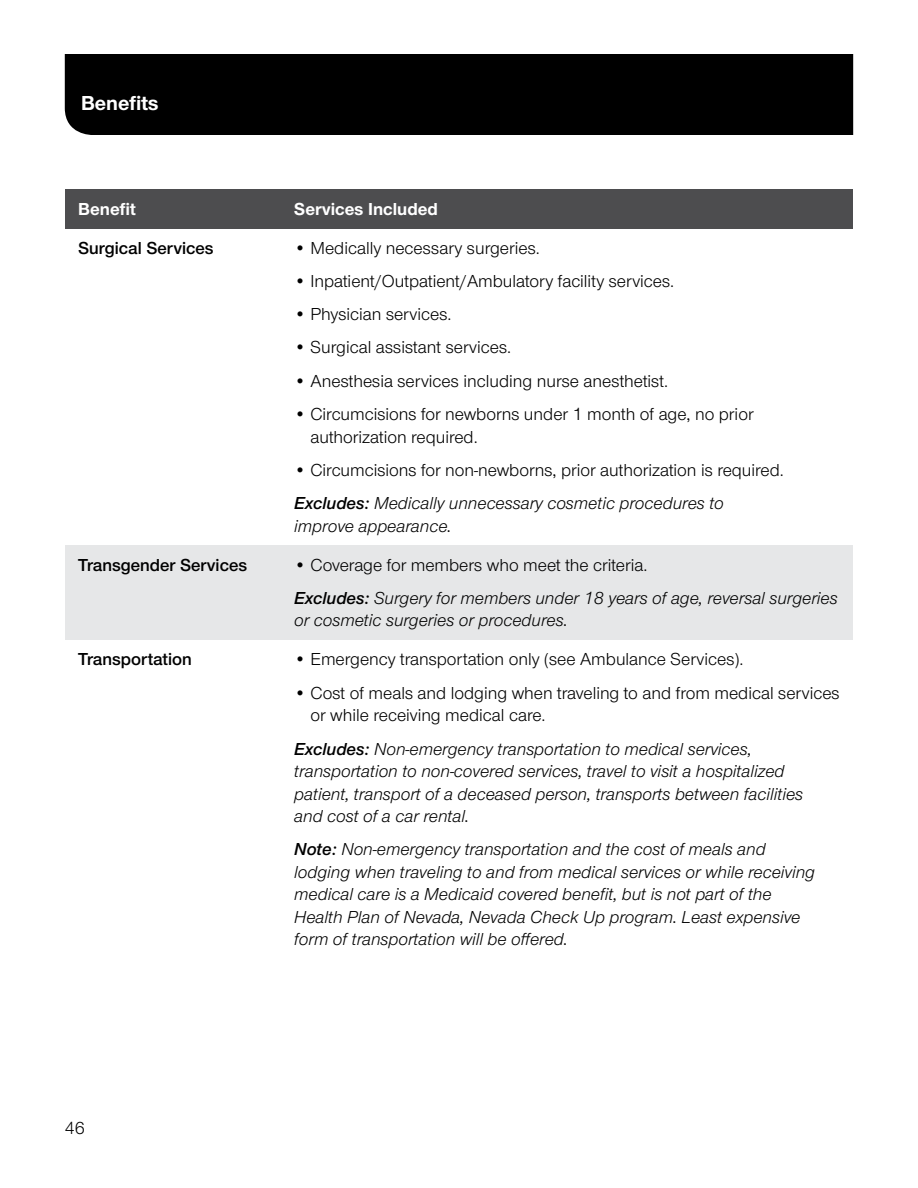
<style>
.page{position:relative;width:918px;height:1188px;background:#fff}
.page>*{position:absolute;margin:0;border:0;box-sizing:border-box;transform-origin:0 0}
.t1{font:700 21px "UHC Sans";color:#fff}
.t2{font:italic 18px/22.5px "UHC Sans";color:#000}
.t3{font:18px/22.5px "UHC Sans";color:#000}
.t4{font:600 18px "UHC Sans";color:#000}
.t5{font:700 18px "UHC Sans";color:#fff}
.s1{font-weight:600}
</style>
<div class="page">
<div style="left:281px;top:545px;width:572px;height:95px;background:#e6e7e8"></div>
<div style="left:65px;top:545px;width:216px;height:95px;background:#e6e7e8"></div>
<div style="left:65px;top:54px;width:788px;height:81px;background:#000"></div>
<div style="left:65px;top:189px;width:216px;height:39px;background:#4d4d4f"></div>
<div style="left:281px;top:189px;width:572px;height:39px;background:#4d4d4f"></div>
<p class="t1" style="left:81px;top:88px;width:79px">Benefits</p>
<p class="t5" style="left:78px;top:196px;width:59px">Benefit</p>
<p class="t5" style="left:294px;top:196px;width:145px">Services Included</p>
<p class="t4" style="left:78px;top:236px;width:137px">Surgical Services</p>
<p class="t3" style="left:294px;top:236px;width:247px">• Medically necessary surgeries.</p>
<p class="t3" style="left:294px;top:269px;width:382px">• Inpatient/Outpatient/Ambulatory facility services.</p>
<p class="t3" style="left:294px;top:302px;width:159px">• Physician services.</p>
<p class="t3" style="left:294px;top:336px;width:218px">• Surgical assistant services.</p>
<p class="t3" style="left:294px;top:369px;width:375px">• Anesthesia services including nurse anesthetist.</p>
<p class="t3" style="left:310px;top:402px;width:445px;text-indent:-16px">• Circumcisions for newborns under 1 month of age, no prior authorization required.</p>
<p class="t3" style="left:294px;top:458px;width:491px">• Circumcisions for non-newborns, prior authorization is required.</p>
<p class="t2" style="left:294px;top:491px;width:431px"><span class="s1">Excludes:</span> Medically unnecessary cosmetic procedures to improve appearance.</p>
<p class="t4" style="left:78px;top:553px;width:170px">Transgender Services</p>
<p class="t3" style="left:294px;top:553px;width:355px">• Coverage for members who meet the criteria.</p>
<p class="t2" style="left:294px;top:586px;width:545px"><span class="s1">Excludes:</span> Surgery for members under 18 years of age, reversal surgeries or cosmetic surgeries or procedures.</p>
<p class="t4" style="left:78px;top:648px;width:115px">Transportation</p>
<p class="t3" style="left:294px;top:648px;width:451px">• Emergency transportation only (see Ambulance Services).</p>
<p class="t3" style="left:310px;top:681px;width:531px;text-indent:-16px">• Cost of meals and lodging when traveling to and from medical services or while receiving medical care.</p>
<p class="t2" style="left:294px;top:736px;width:510px"><span class="s1">Excludes:</span> Non-emergency transportation to medical services, transportation to non-covered services, travel to visit a hospitalized patient, transport of a deceased person, transports between facilities and cost of a car rental.</p>
<p class="t2" style="left:294px;top:837px;width:522px"><span class="s1">Note:</span> Non-emergency transportation and the cost of meals and lodging when traveling to and from medical services or while receiving medical care is a Medicaid covered benefit, but is not part of the Health Plan of Nevada, Nevada Check Up program. Least expensive form of transportation will be offered.</p>
<p class="t3" style="left:65px;top:1116px;width:22px">46</p>
</div>
